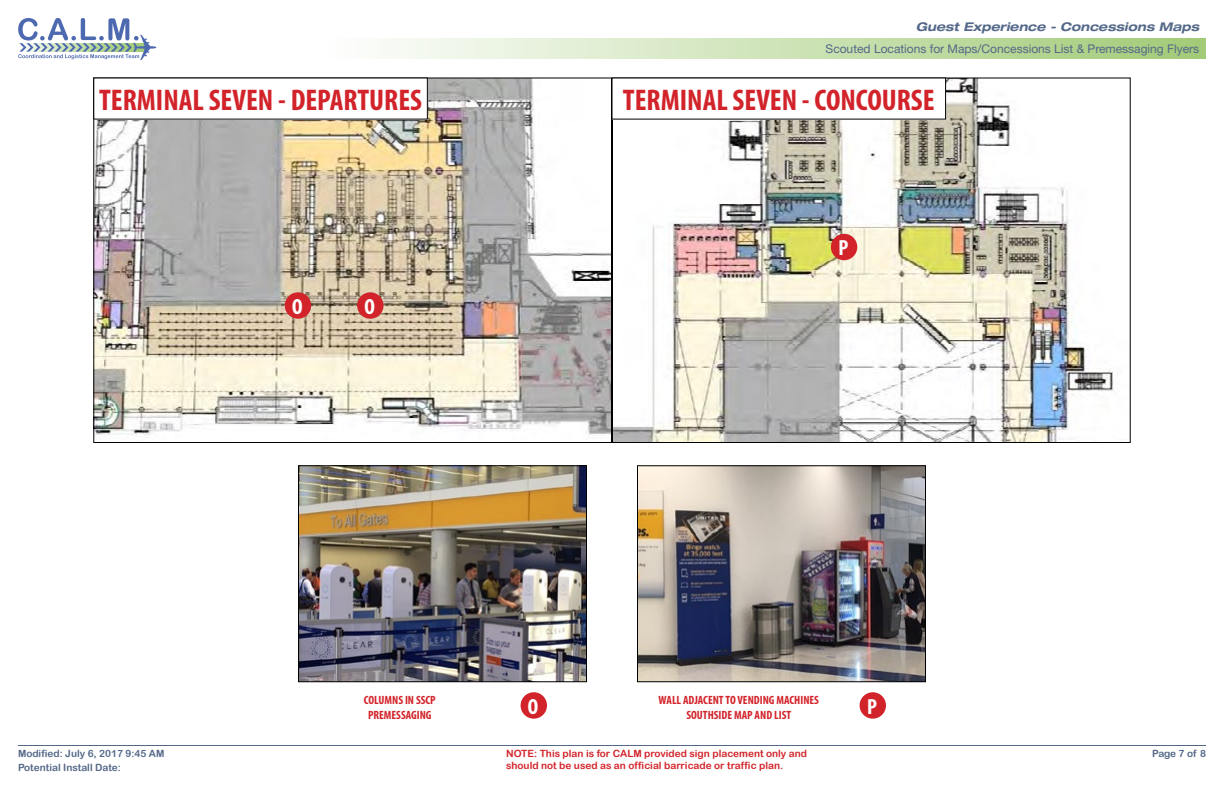
<style>
.page{position:relative;width:1224px;height:792px;background:#fff}
.page>*{position:absolute;margin:0;border:0;box-sizing:border-box;transform-origin:0 0}
.t1{font:700 condensed 30px "Myriad Pro";color:#d2232a}
.t2{font:700 condensed 21.9px "Myriad Pro";color:#fff}
.t3{font:700 condensed 12px/14.4px "Myriad Pro";color:#d2232a;text-align:center}
.t4{font:12px "Helvetica Neue LT Std";color:#536888}
.t5{font:italic 700 expanded 12px "Helvetica Neue LT Std";color:#536888}
.t6{font:10px/12px "Arial Rounded MT Bold";color:#d2232a}
.t7{font:10px "Arial Rounded MT Bold";color:#536888}
</style>
<div class="page">
<div style="left:328px;top:39px;width:878px;height:20px;background:linear-gradient(to right,#fefefe,#a2cb77)"></div>
<hr style="left:18px;top:745px;width:1188px;height:1px;background:#536888">
<svg style="left:18px;top:18px;width:138px;height:42px"></svg>
<img style="left:95px;top:80px;width:1019px;height:361px">
<div style="left:94px;top:78px;width:333px;height:41px;background:#fff"></div>
<div style="left:612px;top:78px;width:334px;height:41px;background:#fff"></div>
<div style="left:521px;top:692px;width:26px;height:27px;background:#d2232a;border-radius:50%"></div>
<img style="left:300px;top:467px;width:285px;height:213px">
<div style="left:298px;top:465px;width:289px;height:217px;border:1px solid #000"></div>
<div style="left:860px;top:692px;width:26px;height:27px;background:#d2232a;border-radius:50%"></div>
<img style="left:639px;top:467px;width:285px;height:213px">
<div style="left:637px;top:465px;width:289px;height:217px;border:1px solid #000"></div>
<div style="left:285px;top:292px;width:26px;height:27px;background:#d2232a;border-radius:50%"></div>
<div style="left:357px;top:292px;width:27px;height:27px;background:#d2232a;border-radius:50%"></div>
<div style="left:831px;top:234px;width:26px;height:26px;background:#d2232a;border-radius:50%"></div>
<p class="t5" style="left:916px;top:19px;width:285px">Guest Experience - Concessions Maps</p>
<p class="t4" style="left:826px;top:42px;width:375px">Scouted Locations for Maps/Concessions List &amp; Premessaging Flyers</p>
<h1 class="t1" style="left:99px;top:81px;width:324px">TERMINAL SEVEN - DEPARTURES</h1>
<h1 class="t1" style="left:623px;top:81px;width:313px">TERMINAL SEVEN - CONCOURSE</h1>
<h2 class="t2" style="left:292px;top:293px;width:12px">O</h2>
<h2 class="t2" style="left:364px;top:293px;width:12px">O</h2>
<h2 class="t2" style="left:838px;top:234px;width:12px">P</h2>
<p class="t3" style="left:364px;top:693px;width:73px">COLUMNS IN SSCP<br>PREMESSAGING</p>
<h2 class="t2" style="left:528px;top:693px;width:12px">O</h2>
<p class="t3" style="left:659px;top:693px;width:162px">WALL ADJACENT TO VENDING MACHINES<br>SOUTHSIDE MAP AND LIST</p>
<h2 class="t2" style="left:867px;top:693px;width:12px">P</h2>
<p class="t7" style="left:18px;top:748px;width:148px">Modified: July 6, 2017 9:45 AM</p>
<p class="t7" style="left:1152px;top:748px;width:55px">Page 7 of 8</p>
<p class="t7" style="left:18px;top:762px;width:104px">Potential Install Date:</p>
<p class="t6" style="left:506px;top:748px;width:302px">NOTE: This plan is for CALM provided sign placement only and should not be used as an official barricade or traffic plan.</p>
</div>
